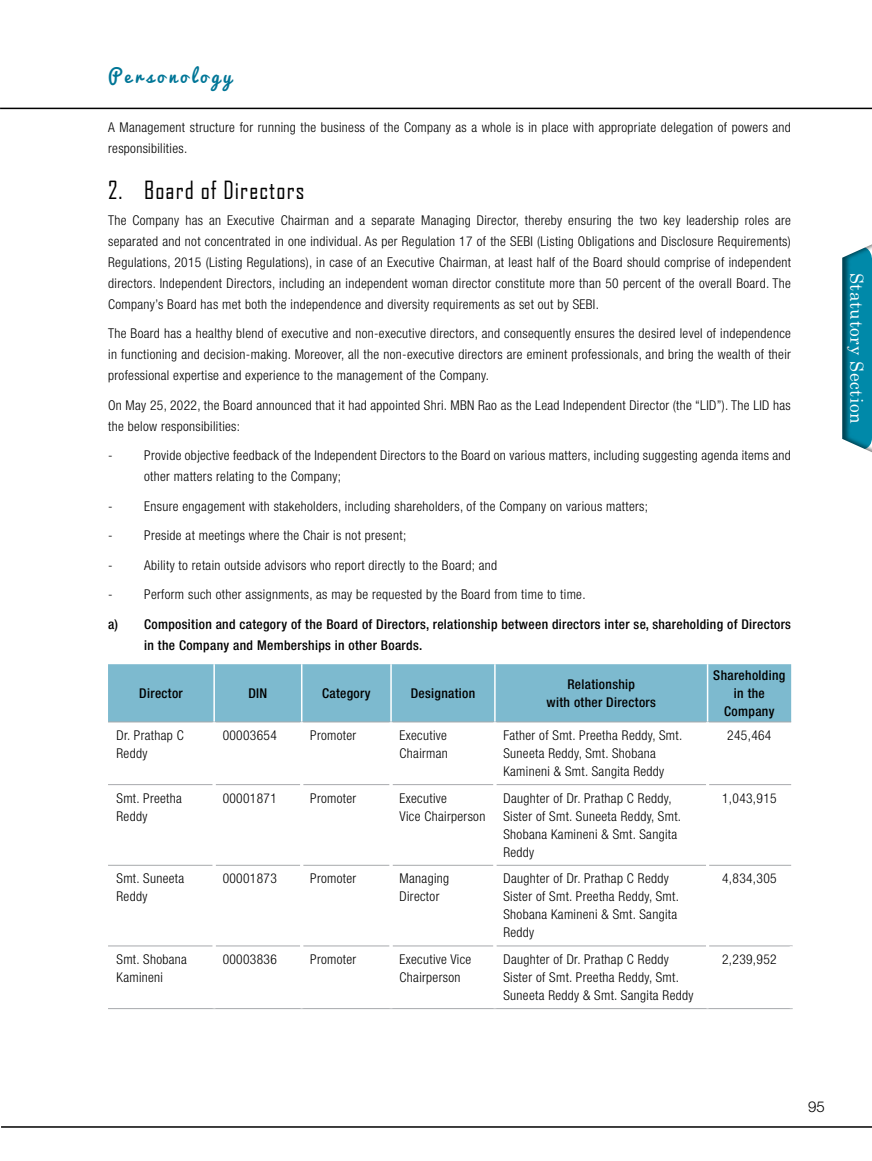
<style>
.page{position:relative;width:872px;height:1161px;background:#fff}
.page>*{position:absolute;margin:0;border:0;box-sizing:border-box;transform-origin:0 0}
.t1{font:24px "Agency FB";letter-spacing:.045em;color:#000}
.t2{font:18px "Century Schoolbook";letter-spacing:.04em;color:#fff;scale:.96 1}
.t3{font:18px "Pacifico";letter-spacing:.2em;color:#007697}
.t4{font:300 15px "Helvetica Neue LT Std";color:#000}
.t5{font:300 condensed 13.5px/18px "Helvetica Neue LT Std";letter-spacing:.025em;color:#000}
.t6{font:500 condensed 13.5px/18px "Helvetica Neue LT Std";letter-spacing:.025em;color:#000;text-align:center}
</style>
<div class="page">
<div style="left:108px;top:664px;width:683px;height:57px;background:#7dbacf"></div>
<hr style="left:108px;top:784px;width:105px;height:1px;background:#a7a9ac">
<hr style="left:108px;top:865px;width:105px;height:1px;background:#a7a9ac">
<hr style="left:108px;top:721px;width:106px;height:1px;background:#a7a9ac">
<hr style="left:214px;top:721px;width:88px;height:1px;background:#a7a9ac">
<hr style="left:302px;top:721px;width:89px;height:1px;background:#a7a9ac">
<hr style="left:391px;top:721px;width:104px;height:1px;background:#a7a9ac">
<hr style="left:495px;top:721px;width:212px;height:1px;background:#a7a9ac">
<hr style="left:707px;top:721px;width:84px;height:1px;background:#a7a9ac">
<hr style="left:216px;top:784px;width:84px;height:1px;background:#a7a9ac">
<hr style="left:303px;top:784px;width:86px;height:1px;background:#a7a9ac">
<hr style="left:392px;top:784px;width:101px;height:1px;background:#a7a9ac">
<hr style="left:496px;top:784px;width:210px;height:1px;background:#a7a9ac">
<hr style="left:709px;top:784px;width:82px;height:1px;background:#a7a9ac">
<hr style="left:216px;top:865px;width:84px;height:1px;background:#a7a9ac">
<hr style="left:303px;top:865px;width:86px;height:1px;background:#a7a9ac">
<hr style="left:392px;top:865px;width:101px;height:1px;background:#a7a9ac">
<hr style="left:496px;top:865px;width:210px;height:1px;background:#a7a9ac">
<hr style="left:709px;top:865px;width:82px;height:1px;background:#a7a9ac">
<hr style="left:108px;top:945px;width:105px;height:1px;background:#a7a9ac">
<hr style="left:108px;top:1008px;width:106px;height:1px;background:#a7a9ac">
<hr style="left:216px;top:945px;width:84px;height:1px;background:#a7a9ac">
<hr style="left:214px;top:1008px;width:88px;height:1px;background:#a7a9ac">
<hr style="left:391px;top:1008px;width:104px;height:1px;background:#a7a9ac">
<hr style="left:303px;top:945px;width:86px;height:1px;background:#a7a9ac">
<hr style="left:392px;top:945px;width:101px;height:1px;background:#a7a9ac">
<hr style="left:496px;top:945px;width:210px;height:1px;background:#a7a9ac">
<hr style="left:709px;top:945px;width:83px;height:1px;background:#a7a9ac">
<hr style="left:302px;top:1008px;width:89px;height:1px;background:#a7a9ac">
<hr style="left:495px;top:1008px;width:212px;height:1px;background:#a7a9ac">
<hr style="left:707px;top:1008px;width:85px;height:1px;background:#a7a9ac">
<hr style="left:213px;top:664px;width:2px;height:57px;background:#fff">
<hr style="left:301px;top:664px;width:1px;height:57px;background:#fff">
<hr style="left:390px;top:664px;width:2px;height:57px;background:#fff">
<hr style="left:494px;top:664px;width:1px;height:57px;background:#fff">
<hr style="left:707px;top:664px;width:1px;height:57px;background:#fff">
<svg style="left:829px;top:107px;width:43px;height:345px"></svg>
<hr style="left:1px;top:1126px;width:871px;height:2px;background:#000">
<hr style="left:0;top:108px;width:872px;height:1px;background:#000">
<h2 class="t3" style="left:108px;top:66px;width:125px">Personology</h2>
<p class="t5" style="left:108px;top:117px;width:684px;line-height:21px">A Management structure for running the business of the Company as a whole is in place with appropriate delegation of powers and responsibilities.</p>
<h1 class="t1" style="left:108px;top:176px;width:198px">2. Board of Directors</h1>
<p class="t5" style="left:108px;top:209px;width:684px;line-height:21px;text-align:justify">The Company has an Executive Chairman and a separate Managing Director, thereby ensuring the two key leadership roles are separated and not concentrated in one individual. As per Regulation 17 of the SEBI (Listing Obligations and Disclosure Requirements)<br>Regulations, 2015 (Listing Regulations), in case of an Executive Chairman, at least half of the Board should comprise of independent directors. Independent Directors, including an independent woman director constitute more than 50 percent of the overall Board. The Company’s Board has met both the independence and diversity requirements as set out by SEBI.</p>
<p class="t5" style="left:108px;top:323px;width:684px;line-height:21px;text-align:justify">The Board has a healthy blend of executive and non-executive directors, and consequently ensures the desired level of independence in functioning and decision-making. Moreover, all the non-executive directors are eminent professionals, and bring the wealth of their professional expertise and experience to the management of the Company.</p>
<p class="t5" style="left:108px;top:394px;width:684px;line-height:21px">On May 25, 2022, the Board announced that it had appointed Shri. MBN Rao as the Lead Independent Director (the “LID”). The LID has the below responsibilities:</p>
<p class="t5" style="left:144px;top:445px;width:648px;line-height:21px;text-indent:-36px">- Provide objective feedback of the Independent Directors to the Board on various matters, including suggesting agenda items and other matters relating to the Company;</p>
<p class="t5" style="left:108px;top:497px;width:541px">- Ensure engagement with stakeholders, including shareholders, of the Company on various matters;</p>
<p class="t5" style="left:108px;top:526px;width:300px">- Preside at meetings where the Chair is not present;</p>
<p class="t5" style="left:108px;top:556px;width:391px">- Ability to retain outside advisors who report directly to the Board; and</p>
<p class="t5" style="left:108px;top:585px;width:479px">- Perform such other assignments, as may be requested by the Board from time to time.</p>
<p class="t6" style="left:144px;top:613px;width:648px;line-height:21px;text-align:left;text-indent:-36px">a) Composition and category of the Board of Directors, relationship between directors inter se, shareholding of Directors in the Company and Memberships in other Boards.</p>
<p class="t6" style="left:139px;top:684px;width:45px">Director</p>
<p class="t6" style="left:248px;top:684px;width:20px">DIN</p>
<p class="t6" style="left:322px;top:684px;width:50px">Category</p>
<p class="t6" style="left:411px;top:684px;width:66px">Designation</p>
<p class="t6" style="left:546px;top:675px;width:111px">Relationship<br>with other Directors</p>
<p class="t6" style="left:713px;top:666px;width:74px">Shareholding in the<br>Company</p>
<p class="t5" style="left:117px;top:726px;width:69px">Dr. Prathap C<br>Reddy</p>
<p class="t5" style="left:223px;top:726px;width:56px">00003654</p>
<p class="t5" style="left:310px;top:726px;width:48px">Promoter</p>
<p class="t5" style="left:399px;top:726px;width:50px">Executive<br>Chairman</p>
<p class="t5" style="left:503px;top:726px;width:180px">Father of Smt. Preetha Reddy, Smt.<br>Suneeta Reddy, Smt. Shobana<br>Kamineni &amp; Smt. Sangita Reddy</p>
<p class="t5" style="left:727px;top:726px;width:46px">245,464</p>
<p class="t5" style="left:117px;top:789px;width:67px">Smt. Preetha<br>Reddy</p>
<p class="t5" style="left:223px;top:789px;width:56px">00001871</p>
<p class="t5" style="left:310px;top:789px;width:48px">Promoter</p>
<p class="t5" style="left:399px;top:789px;width:87px">Executive<br>Vice Chairperson</p>
<p class="t5" style="left:503px;top:789px;width:179px">Daughter of Dr. Prathap C Reddy,<br>Sister of Smt. Suneeta Reddy, Smt.<br>Shobana Kamineni &amp; Smt. Sangita<br>Reddy</p>
<p class="t5" style="left:722px;top:789px;width:56px">1,043,915</p>
<p class="t5" style="left:117px;top:869px;width:69px">Smt. Suneeta<br>Reddy</p>
<p class="t5" style="left:223px;top:869px;width:56px">00001873</p>
<p class="t5" style="left:310px;top:869px;width:48px">Promoter</p>
<p class="t5" style="left:399px;top:869px;width:51px">Managing<br>Director</p>
<p class="t5" style="left:503px;top:869px;width:177px">Daughter of Dr. Prathap C Reddy<br>Sister of Smt. Preetha Reddy, Smt.<br>Shobana Kamineni &amp; Smt. Sangita<br>Reddy</p>
<p class="t5" style="left:722px;top:869px;width:56px">4,834,305</p>
<p class="t5" style="left:117px;top:950px;width:72px">Smt. Shobana<br>Kamineni</p>
<p class="t5" style="left:223px;top:950px;width:56px">00003836</p>
<p class="t5" style="left:310px;top:950px;width:48px">Promoter</p>
<p class="t5" style="left:399px;top:950px;width:73px">Executive Vice<br>Chairperson</p>
<p class="t5" style="left:503px;top:950px;width:191px">Daughter of Dr. Prathap C Reddy<br>Sister of Smt. Preetha Reddy, Smt.<br>Suneeta Reddy &amp; Smt. Sangita Reddy</p>
<p class="t5" style="left:722px;top:950px;width:56px">2,239,952</p>
<h2 class="t2" style="left:872px;top:273px;width:159px;rotate:90deg">Statutory Section</h2>
<p class="t4" style="left:808px;top:1097px;width:18px">95</p>
</div>
